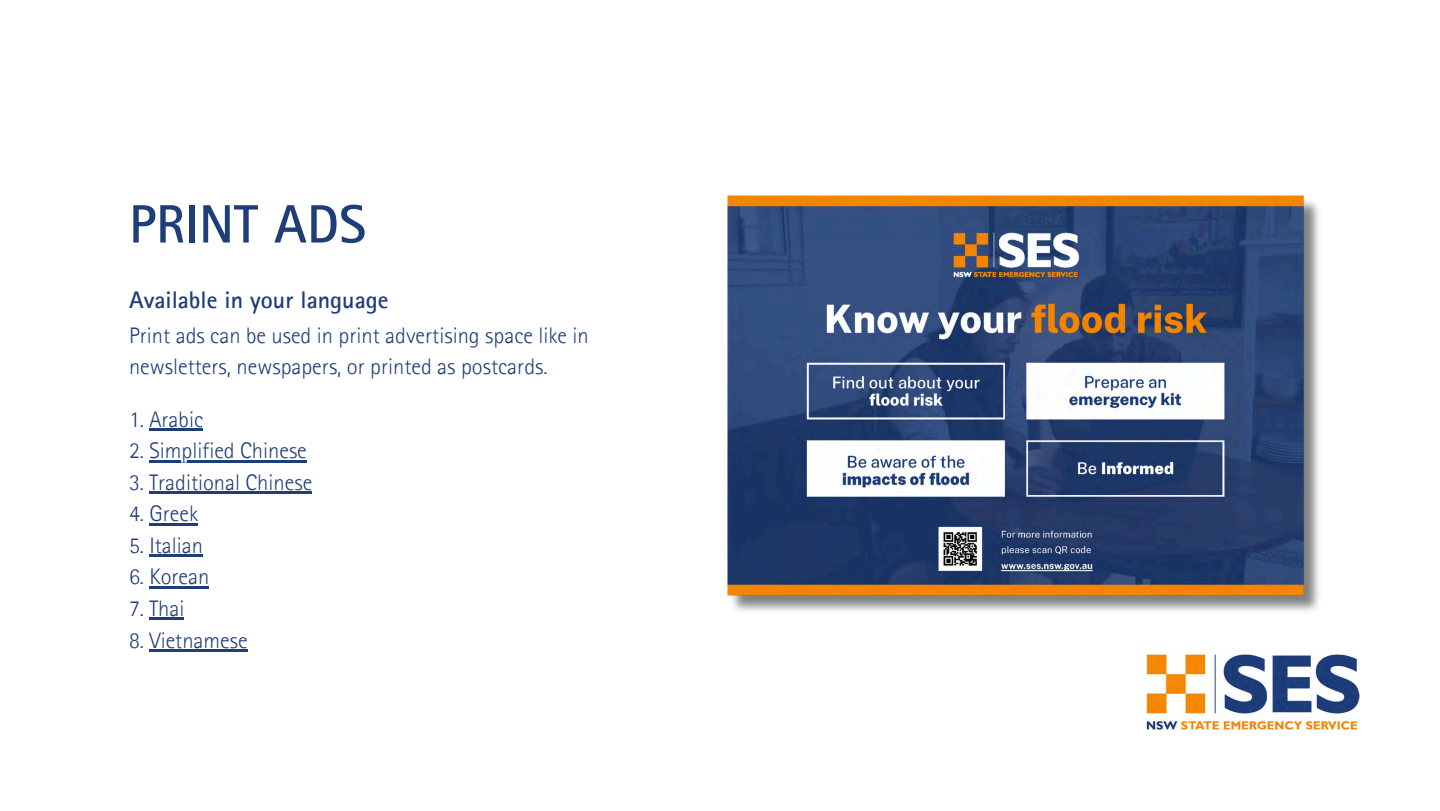
<style>
.page{position:relative;width:1440px;height:811px;background:#fff}
.page>*{position:absolute;margin:0;border:0;box-sizing:border-box;transform-origin:0 0}
.t1{font:700 54px "Rotis Sans Serif Pro";color:#1f3d79}
.t2{font:700 24px "Rotis Sans Serif Pro";color:#1f3d79}
.t3{font:300 22.5px/31.5px "Rotis Sans Serif Pro";color:#1f3d79}
</style>
<div class="page">
<img style="left:1147px;top:654px;width:212px;height:75px">
<img style="left:727px;top:195px;width:592px;height:416px">
<hr style="left:149px;top:428px;width:54px;height:2px;background:#1f3d79">
<hr style="left:149px;top:459px;width:158px;height:3px;background:#1f3d79">
<hr style="left:149px;top:491px;width:163px;height:2px;background:#1f3d79">
<hr style="left:149px;top:522px;width:49px;height:3px;background:#1f3d79">
<hr style="left:149px;top:554px;width:54px;height:2px;background:#1f3d79">
<hr style="left:149px;top:585px;width:60px;height:3px;background:#1f3d79">
<hr style="left:149px;top:617px;width:35px;height:2px;background:#1f3d79">
<hr style="left:149px;top:648px;width:99px;height:3px;background:#1f3d79">
<p class="t1" style="left:129px;top:204px;width:238px">PRINT ADS</p>
<p class="t2" style="left:129px;top:291px;width:261px">Available in your language</p>
<p class="t3" style="left:129px;top:322px;width:461px">Print ads can be used in print advertising space like in newsletters, newspapers, or printed as postcards.</p>
<p class="t3" style="left:129px;top:406px;width:76px">1. Arabic</p>
<p class="t3" style="left:129px;top:438px;width:179px">2. Simplified Chinese</p>
<p class="t3" style="left:129px;top:469px;width:185px">3. Traditional Chinese</p>
<p class="t3" style="left:129px;top:501px;width:71px">4. Greek</p>
<p class="t3" style="left:129px;top:532px;width:76px">5. Italian</p>
<p class="t3" style="left:129px;top:564px;width:82px">6. Korean</p>
<p class="t3" style="left:129px;top:595px;width:57px">7. Thai</p>
<p class="t3" style="left:129px;top:627px;width:120px">8. Vietnamese</p>
</div>
